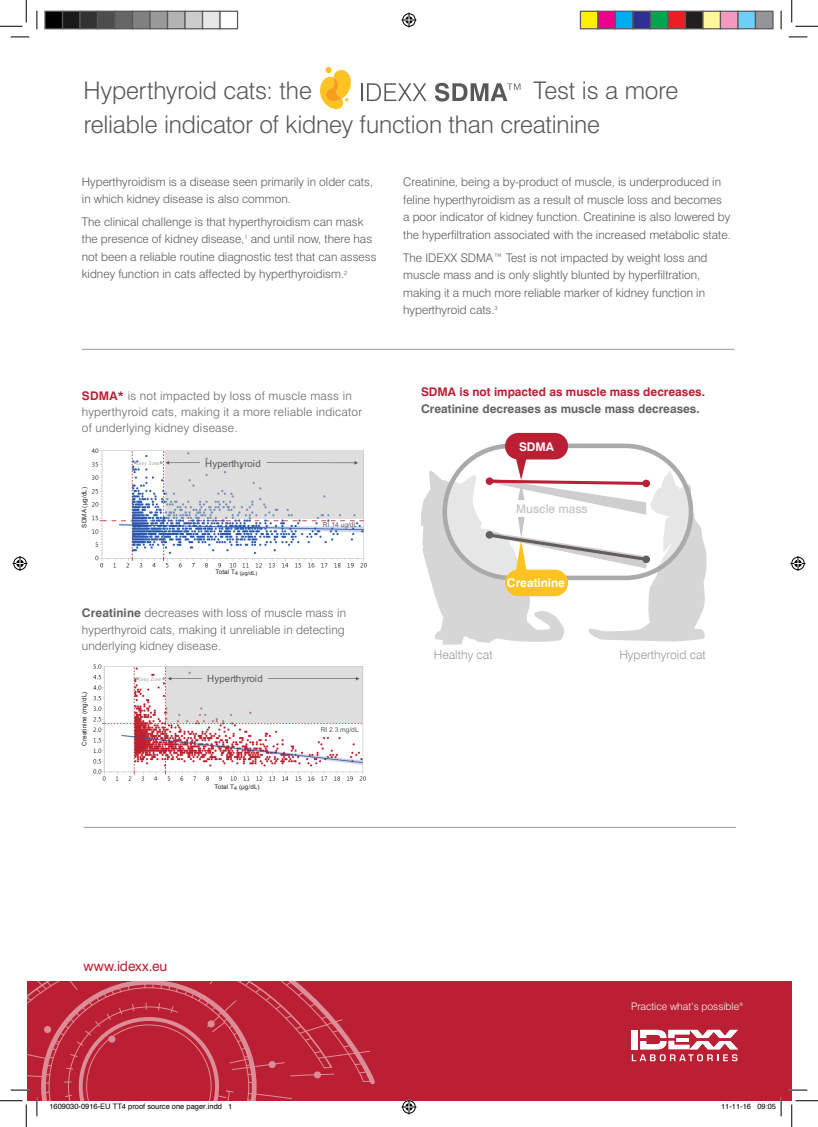
<style>
.page{position:relative;width:818px;height:1127px;background:#fff}
.page>*{position:absolute;margin:0;border:0;box-sizing:border-box;transform-origin:0 0}
.t1{font:300 24.38px/33.8px "Swiss 721 BT";letter-spacing:-.01em;color:#57585a}
.t2{font:13.75px "Swiss 721 BT";letter-spacing:-.005em;color:#ba1f33}
.t3{font:300 12.12px "Swiss 721 BT";color:#989a9b}
.t4{font:300 11.88px/17.5px "Swiss 721 BT";color:#57585a}
.t5{font:300 11.88px/16.2px "Swiss 721 BT";letter-spacing:.02em;color:#636366;text-align:justify}
.t6{font:700 11.88px "Swiss 721 BT";color:#636366}
.t7{font:700 11.88px "Swiss 721 BT";color:#ba1f33}
.t8{font:700 11.88px "Swiss 721 BT";color:#fff}
.t9{font:500 11.88px "Swiss 721 BT";color:#c5c5c5}
.t10{font:300 10.38px "Swiss 721 BT";color:#fff}
.t11{font:9.75px "Arial";letter-spacing:.005em;color:#585a5c}
.t12{font:7.5px "Helvetica";color:#000}
.t13{font:6.75px "Arial";letter-spacing:-.01em;color:#585a5c}
.t14{font:6.25px "Arial";letter-spacing:.02em;color:#231f20}
.t15{font:5.25px "Arial";color:#231f20}
.t16{font:4.88px "Arial";letter-spacing:-.04em;color:#a6a6a5}
.s1{font-weight:700;color:#ba1f33}
.s2{font-weight:700}
</style>
<div class="page">
<hr style="left:82px;top:349px;width:652px;height:1px;background:#989a9b">
<hr style="left:83px;top:826px;width:653px;height:1px;background:#989a9b">
<img style="left:93px;top:664px;width:273px;height:117px">
<div style="left:166px;top:666px;width:197px;height:56px;background:#dedede"></div>
<svg style="left:268px;top:677px;width:92px;height:3px"></svg>
<svg style="left:162px;top:676px;width:40px;height:4px"></svg>
<svg style="left:135px;top:676px;width:4px;height:4px"></svg>
<img style="left:92px;top:448px;width:275px;height:120px">
<div style="left:165px;top:451px;width:199px;height:67px;background:#bfbebe;opacity:.5"></div>
<svg style="left:267px;top:461px;width:91px;height:3px"></svg>
<svg style="left:159px;top:460px;width:41px;height:4px"></svg>
<svg style="left:132px;top:460px;width:5px;height:4px"></svg>
<div style="left:505px;top:433px;width:63px;height:26px;background:#ba1f33;border-radius:13px"></div>
<svg style="left:421px;top:457px;width:285px;height:187px"></svg>
<div style="left:486px;top:531px;width:7px;height:7px;background:#635d5d;border-radius:50%"></div>
<div style="left:642px;top:555px;width:8px;height:8px;background:#635d5d;border-radius:50%"></div>
<div style="left:325px;top:67px;width:7px;height:6px;background:#fec221;border-radius:50%"></div>
<svg style="left:320px;top:70px;width:31px;height:39px"></svg>
<svg style="left:361px;top:83px;width:66px;height:18px"></svg>
<svg style="left:435px;top:83px;width:85px;height:18px"></svg>
<div style="left:27px;top:980px;width:765px;height:120px;background:#ba1f33"></div>
<svg style="left:632px;top:1029px;width:106px;height:32px"></svg>
<svg style="left:11px;top:36px;width:18px;height:2px"></svg>
<svg style="left:788px;top:36px;width:19px;height:2px"></svg>
<svg style="left:788px;top:1089px;width:19px;height:1px"></svg>
<svg style="left:36px;top:11px;width:2px;height:18px"></svg>
<svg style="left:780px;top:11px;width:2px;height:18px"></svg>
<svg style="left:0;top:0;width:27px;height:27px"></svg>
<svg style="left:791px;top:0;width:27px;height:27px"></svg>
<svg style="left:791px;top:1100px;width:27px;height:26px"></svg>
<svg style="left:401px;top:13px;width:15px;height:15px"></svg>
<svg style="left:401px;top:1099px;width:15px;height:15px"></svg>
<svg style="left:13px;top:556px;width:15px;height:15px"></svg>
<svg style="left:790px;top:556px;width:15px;height:15px"></svg>
<div style="left:45px;top:11px;width:18px;height:18px;background:#000"></div>
<div style="left:44px;top:11px;width:19px;height:18px;border:1px solid #595959"></div>
<div style="left:63px;top:11px;width:17px;height:18px;background:#1a1a1a"></div>
<div style="left:62px;top:11px;width:19px;height:18px;border:1px solid #595959"></div>
<div style="left:80px;top:11px;width:18px;height:18px;background:#333"></div>
<div style="left:79px;top:11px;width:19px;height:18px;border:1px solid #595959"></div>
<div style="left:98px;top:11px;width:17px;height:18px;background:#4d4d4d"></div>
<div style="left:97px;top:11px;width:19px;height:18px;border:1px solid #595959"></div>
<div style="left:115px;top:11px;width:18px;height:18px;background:#666"></div>
<div style="left:114px;top:11px;width:19px;height:18px;border:1px solid #595959"></div>
<div style="left:133px;top:11px;width:17px;height:18px;background:#808080"></div>
<div style="left:132px;top:11px;width:19px;height:18px;border:1px solid #595959"></div>
<div style="left:150px;top:11px;width:18px;height:18px;background:#999"></div>
<div style="left:149px;top:11px;width:19px;height:18px;border:1px solid #595959"></div>
<div style="left:168px;top:11px;width:17px;height:18px;background:#b3b3b3"></div>
<div style="left:167px;top:11px;width:19px;height:18px;border:1px solid #595959"></div>
<div style="left:185px;top:11px;width:18px;height:18px;background:#ccc"></div>
<div style="left:184px;top:11px;width:19px;height:18px;border:1px solid #595959"></div>
<div style="left:203px;top:11px;width:17px;height:18px;background:#e6e6e6"></div>
<div style="left:202px;top:11px;width:19px;height:18px;border:1px solid #595959"></div>
<div style="left:219px;top:11px;width:19px;height:18px;border:1px solid #595959"></div>
<div style="left:580px;top:11px;width:18px;height:18px;background:#fff101"></div>
<div style="left:580px;top:11px;width:18px;height:18px;border:1px solid #595959"></div>
<div style="left:598px;top:11px;width:17px;height:18px;background:#ed028c"></div>
<div style="left:597px;top:11px;width:19px;height:18px;border:1px solid #595959"></div>
<div style="left:615px;top:11px;width:18px;height:18px;background:#00aeef"></div>
<div style="left:615px;top:11px;width:18px;height:18px;border:1px solid #595959"></div>
<div style="left:633px;top:11px;width:17px;height:18px;background:#2e3092"></div>
<div style="left:632px;top:11px;width:19px;height:18px;border:1px solid #595959"></div>
<div style="left:650px;top:11px;width:18px;height:18px;background:#00a54f"></div>
<div style="left:650px;top:11px;width:18px;height:18px;border:1px solid #595959"></div>
<div style="left:668px;top:11px;width:17px;height:18px;background:#ee1d23"></div>
<div style="left:667px;top:11px;width:19px;height:18px;border:1px solid #595959"></div>
<div style="left:685px;top:11px;width:18px;height:18px;background:#231f20"></div>
<div style="left:685px;top:11px;width:18px;height:18px;border:1px solid #595959"></div>
<div style="left:703px;top:11px;width:17px;height:18px;background:#fff79a"></div>
<div style="left:702px;top:11px;width:19px;height:18px;border:1px solid #595959"></div>
<div style="left:720px;top:11px;width:18px;height:18px;background:#f499c2"></div>
<div style="left:720px;top:11px;width:18px;height:18px;border:1px solid #595959"></div>
<div style="left:738px;top:11px;width:17px;height:18px;background:#6bcff6"></div>
<div style="left:737px;top:11px;width:19px;height:18px;border:1px solid #595959"></div>
<div style="left:755px;top:11px;width:18px;height:18px;background:#939598"></div>
<div style="left:755px;top:11px;width:18px;height:18px;border:1px solid #595959"></div>
<svg style="left:0;top:980px;width:371px;height:146px"></svg>
<svg style="left:757px;top:1097px;width:25px;height:18px"></svg>
<h1 class="t1" style="left:84px;top:74px;width:596px;text-indent:450px">Test is a more reliable indicator of kidney function than creatinine</h1>
<p class="t4" style="left:82px;top:172px;width:293px">Hyperthyroidism is a disease seen primarily in older cats, in which kidney disease is also common.</p>
<p class="t4" style="left:82px;top:213px;width:296px">The clinical challenge is that hyperthyroidism can mask the presence of kidney disease,<sup>1</sup> and until now, there has not been a reliable routine diagnostic test that can assess kidney function in cats affected by hyperthyroidism.<sup>2</sup></p>
<h1 class="t1" style="left:83px;top:74px;width:230px">Hyperthyroid cats: the</h1>
<p class="t4" style="left:403px;top:173px;width:329px">Creatinine, being a by-product of muscle, is underproduced in feline hyperthyroidism as a result of muscle loss and becomes a poor indicator of kidney function. Creatinine is also lowered by the hyperfiltration associated with the increased metabolic state.</p>
<p class="t4" style="left:403px;top:249px;width:306px">The IDEXX SDMA™ Test is not impacted by weight loss and muscle mass and is only slightly blunted by hyperfiltration, making it a much more reliable marker of kidney function in hyperthyroid cats.<sup>3</sup></p>
<p class="t5" style="left:82px;top:387px;width:282px;text-align:left"><span class="s1">SDMA*</span> is not impacted by loss of muscle mass in hyperthyroid cats, making it a more reliable indicator of underlying kidney disease.</p>
<p class="t16" style="left:136px;top:459px;width:24px">Grey Zone</p>
<p class="t11" style="left:205px;top:456px;width:57px">Hyperthyroid</p>
<p class="t14" style="left:80px;top:527px;width:42px;rotate:-90deg">SDMA (µg/dL)</p>
<p class="t13" style="left:323px;top:519px;width:36px">RI 14 ug/dL</p>
<p class="t15" style="left:216px;top:570px;width:43px"><sup>Total</sup> <sup>T</sup>4 (µg/dL)</p>
<p class="t5" style="left:82px;top:605px;width:266px"><span class="s2">Creatinine</span> decreases with loss of muscle mass in hyperthyroid cats, making it unreliable in detecting underlying kidney disease.</p>
<p class="t11" style="left:207px;top:672px;width:57px">Hyperthyroid</p>
<p class="t16" style="left:138px;top:675px;width:24px">Grey Zone</p>
<p class="t14" style="left:80px;top:745px;width:55px;rotate:-90deg">Creatinine (mg/dL)</p>
<p class="t14" style="left:215px;top:782px;width:47px">Total T<sub>4</sub> (µg/dL)</p>
<p class="t13" style="left:321px;top:724px;width:39px">RI 2.3 mg/dL</p>
<p class="t7" style="left:421px;top:385px;width:285px">SDMA is not impacted as muscle mass decreases.</p>
<p class="t6" style="left:421px;top:401px;width:280px">Creatinine decreases as muscle mass decreases.</p>
<p class="t8" style="left:519px;top:440px;width:37px">SDMA</p>
<p class="t9" style="left:516px;top:501px;width:73px">Muscle mass</p>
<p class="t8" style="left:507px;top:575px;width:60px">Creatinine</p>
<p class="t3" style="left:434px;top:646px;width:60px">Healthy cat</p>
<p class="t3" style="left:619px;top:646px;width:88px">Hyperthyroid cat</p>
<p class="t2" style="left:83px;top:957px;width:85px">www.idexx.eu</p>
<p class="t10" style="left:631px;top:999px;width:114px">Practice what’s possible<sup>®</sup></p>
<p class="t12" style="left:49px;top:1100px;width:185px">1609030-0916-EU TT4 proof source one pager.indd 1</p>
<p class="t12" style="left:721px;top:1100px;width:57px">11-11-16 09:05</p>
</div>
